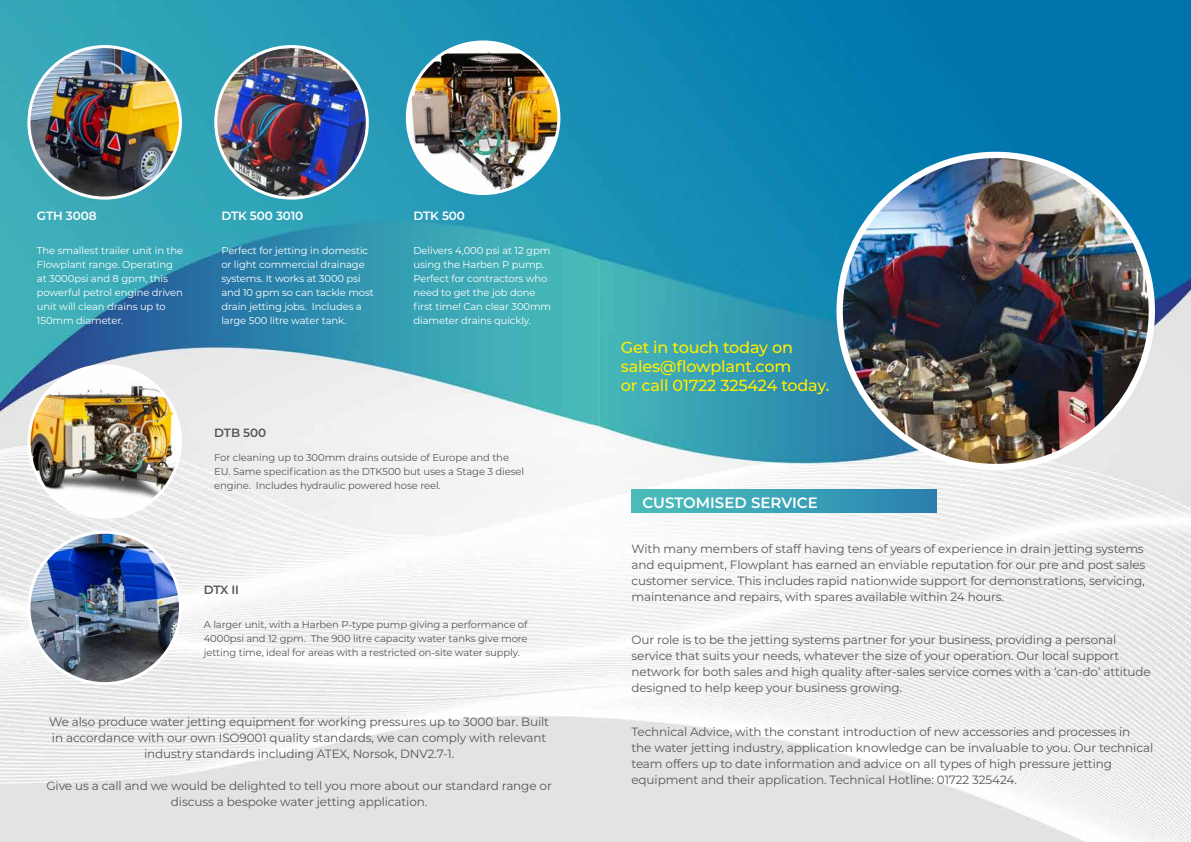
<style>
.page{position:relative;width:1191px;height:842px;background:#fff}
.page>*{position:absolute;margin:0;border:0;box-sizing:border-box;transform-origin:0 0}
.t1{font:500 16px/19px "Montserrat";letter-spacing:-.01em;color:#ffed00}
.t2{font:600 15px "Montserrat";color:#fff}
.t3{font:12px/16px "Montserrat";letter-spacing:-.01em;color:#575756}
.t4{font:600 12px "Montserrat";letter-spacing:-.01em;color:#fff}
.t5{font:600 12px "Montserrat";letter-spacing:-.01em;color:#575756}
.t6{font:10px/14px "Montserrat";letter-spacing:-.01em;color:#fff}
.t7{font:10px/14px "Montserrat";letter-spacing:-.01em;color:#575756}
</style>
<div class="page">
<img style="left:0;top:0;width:1191px;height:842px">
<img style="left:29px;top:47px;width:151px;height:151px;border-radius:76px">
<div style="left:27px;top:45px;width:155px;height:155px;border:3px solid #fff;border-radius:50%"></div>
<img style="left:216px;top:48px;width:151px;height:150px">
<div style="left:214px;top:45px;width:155px;height:155px;border:3px solid #fff;border-radius:50%"></div>
<img style="left:407px;top:42px;width:152px;height:151px;border-radius:76px">
<div style="left:406px;top:40px;width:154px;height:155px;border:3px solid #fff;border-radius:50%"></div>
<img style="left:29px;top:366px;width:151px;height:151px;border-radius:76px">
<div style="left:27px;top:364px;width:155px;height:155px;border:3px solid #fff;border-radius:50%"></div>
<img style="left:29px;top:534px;width:151px;height:149px">
<div style="left:27px;top:531px;width:155px;height:154px;border:3px solid #fff;border-radius:50%"></div>
<div style="left:631px;top:489px;width:306px;height:23px;background:linear-gradient(to right,#4dc1bc,#2a82b0)"></div>
<img style="left:839px;top:155px;width:312px;height:312px;border-radius:156px">
<p class="t4" style="left:37px;top:207px;width:61px">GTH 3008</p>
<p class="t6" style="left:37px;top:243px;width:148px">The smallest trailer unit in the<br>Flowplant range. Operating at 3000psi and 8 gpm, this powerful petrol engine driven unit will clean drains up to<br>150mm diameter.</p>
<p class="t4" style="left:221px;top:207px;width:83px">DTK 500 3010</p>
<p class="t6" style="left:221px;top:243px;width:154px">Perfect for jetting in domestic or light commercial drainage systems. It works at 3000 psi and 10 gpm so can tackle most drain jetting jobs. Includes a large 500 litre water tank.</p>
<p class="t4" style="left:413px;top:207px;width:53px">DTK 500</p>
<p class="t6" style="left:413px;top:243px;width:139px">Delivers 4,000 psi at 12 gpm using the Harben P pump.<br>Perfect for contractors who need to get the job done first time! Can clear 300mm diameter drains quickly.</p>
<p class="t5" style="left:214px;top:424px;width:53px">DTB 500</p>
<p class="t7" style="left:214px;top:450px;width:311px">For cleaning up to 300mm drains outside of Europe and the<br>EU. Same specification as the DTK500 but uses a Stage 3 diesel engine. Includes hydraulic powered hose reel.</p>
<p class="t5" style="left:204px;top:581px;width:37px">DTX II</p>
<p class="t7" style="left:204px;top:617px;width:325px;text-align:justify">A larger unit, with a Harben P-type pump giving a performance of 4000psi and 12 gpm. The 900 litre capacity water tanks give more jetting time, ideal for areas with a restricted on-site water supply.</p>
<p class="t3" style="left:49px;top:713px;width:501px;text-align:center">We also produce water jetting equipment for working pressures up to 3000 bar. Built in accordance with our own ISO9001 quality standards, we can comply with relevant industry standards including ATEX, Norsok, DNV2.7-1.</p>
<p class="t3" style="left:46px;top:777px;width:507px;text-align:center">Give us a call and we would be delighted to tell you more about our standard range or discuss a bespoke water jetting application.</p>
<h1 class="t1" style="left:621px;top:337px;width:210px">Get in touch today on sales@flowplant.com<br>or call 01722 325424 today.</h1>
<p class="t2" style="left:642px;top:492px;width:177px">CUSTOMISED SERVICE</p>
<p class="t3" style="left:631px;top:540px;width:515px">With many members of staff having tens of years of experience in drain jetting systems and equipment, Flowplant has earned an enviable reputation for our pre and post sales customer service. This includes rapid nationwide support for demonstrations, servicing, maintenance and repairs, with spares available within 24 hours.</p>
<p class="t3" style="left:631px;top:632px;width:521px">Our role is to be the jetting systems partner for your business, providing a personal service that suits your needs, whatever the size of your operation. Our local support network for both sales and high quality after-sales service comes with a ‘can-do’ attitude designed to help keep your business growing.</p>
<p class="t3" style="left:631px;top:723px;width:523px">Technical Advice, with the constant introduction of new accessories and processes in the water jetting industry, application knowledge can be invaluable to you. Our technical team offers up to date information and advice on all types of high pressure jetting equipment and their application. Technical Hotline: 01722 325424.</p>
</div>
